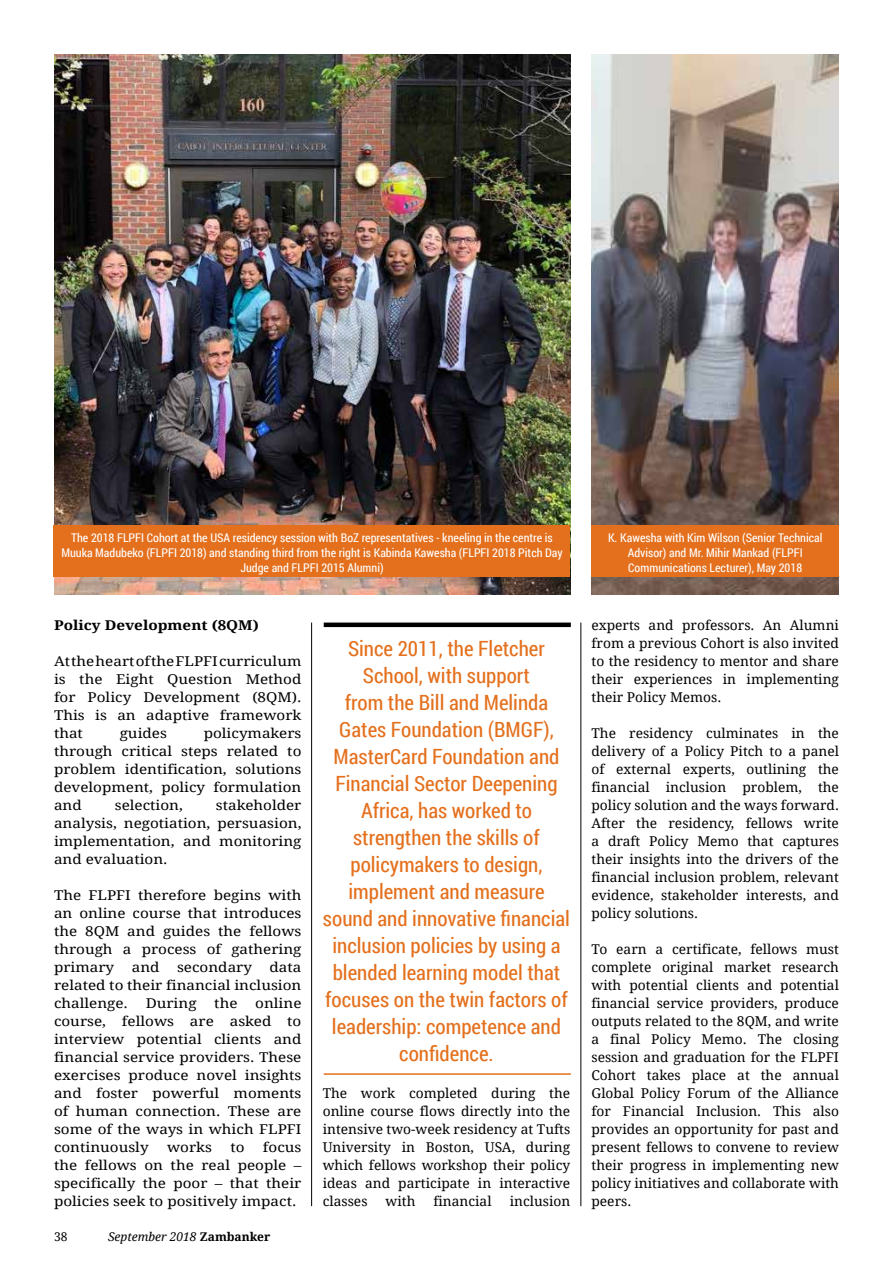
<style>
.page{position:relative;width:893px;height:1263px;background:#fff}
.page>*{position:absolute;margin:0;border:0;box-sizing:border-box;transform-origin:0 0}
.t1{font:21px/27px "Roboto Condensed";color:#e4701d;text-align:center}
.t2{font:13.5px/18px "Droid Serif";color:#000;text-align:justify}
.t3{font:13.5px/18px "Droid Serif";color:#000;text-align:justify;scale:1.13 1}
.t4{font:700 13.5px "Droid Serif";color:#000;scale:1.13 1}
.t5{font:12px/15px "Roboto Condensed";color:#fff;text-align:center}
.t6{font:italic 12px "Droid Serif";color:#000}
.t7{font:12px "Droid Serif";color:#000}
.s1{font-weight:700;font-style:normal}
</style>
<div class="page">
<img style="left:54px;top:54px;width:516px;height:540px">
<div style="left:54px;top:525px;width:516px;height:51px;background:#e4701d"></div>
<img style="left:591px;top:54px;width:248px;height:540px">
<div style="left:591px;top:525px;width:248px;height:51px;background:#e4701d"></div>
<hr style="left:324px;top:1073px;width:247px;height:2px;background:#e4701d">
<div style="left:324px;top:622px;width:247px;height:5px;background:#000"></div>
<hr style="left:311px;top:622px;width:1px;height:584px;background:#000">
<hr style="left:580px;top:622px;width:1px;height:584px;background:#000">
<p class="t5" style="left:61px;top:530px;width:503px">The 2018 FLPFI Cohort at the USA residency session with BoZ representatives - kneeling in the centre is<br>Muuka Madubeko (FLPFI 2018) and standing third from the right is Kabinda Kawesha (FLPFI 2018 Pitch Day<br>Judge and FLPFI 2015 Alumni)</p>
<p class="t5" style="left:608px;top:530px;width:216px">K. Kawesha with Kim Wilson (Senior Technical<br>Advisor) and Mr. Mihir Mankad (FLPFI<br>Communications Lecturer), May 2018</p>
<p class="t4" style="left:54px;top:617px;width:183px">Policy Development (8QM)</p>
<p class="t3" style="left:54px;top:652px;width:221px">At the heart of the FLPFI curriculum is the Eight Question Method for Policy Development (8QM).<br>This is an adaptive framework that</p>
<p class="t3" style="left:54px;top:724px;width:220px;text-indent:150px">policymakers through critical steps related to problem identification, solutions development, policy formulation and</p>
<p class="t3" style="left:120px;top:724px;width:43px">guides</p>
<p class="t3" style="left:54px;top:796px;width:220px;text-indent:162px">stakeholder analysis, negotiation, persuasion, implementation, and monitoring and evaluation.</p>
<p class="t3" style="left:54px;top:886px;width:220px">The FLPFI therefore begins with an online course that introduces the 8QM and guides the fellows through a process of gathering primary</p>
<p class="t3" style="left:115px;top:796px;width:62px">selection,</p>
<p class="t3" style="left:54px;top:958px;width:221px;text-indent:216px">data related to their financial inclusion challenge.</p>
<p class="t3" style="left:132px;top:958px;width:26px">and</p>
<p class="t3" style="left:177px;top:958px;width:68px">secondary</p>
<p class="t3" style="left:54px;top:994px;width:220px;text-indent:201px">online course, fellows are asked to interview potential clients and financial service providers. These exercises produce novel insights and foster powerful moments of human connection. These are some of the ways in which FLPFI continuously</p>
<p class="t3" style="left:146px;top:994px;width:47px">During</p>
<p class="t3" style="left:214px;top:994px;width:22px">the</p>
<p class="t3" style="left:54px;top:1138px;width:220px;text-indent:209px">focus the fellows on the real people – specifically the poor – that their policies seek to positively impact.</p>
<p class="t3" style="left:167px;top:1138px;width:41px">works</p>
<p class="t3" style="left:230px;top:1138px;width:14px">to</p>
<p class="t7" style="left:54px;top:1229px;width:15px">38</p>
<p class="t6" style="left:108px;top:1229px;width:164px">September 2018 <span class="s1">Zambanker</span></p>
<p class="t1" style="left:323px;top:634px;width:248px">Since 2011, the Fletcher<br>School, with support<br>from the Bill and Melinda<br>Gates Foundation (BMGF),<br>MasterCard Foundation and<br>Financial Sector Deepening<br>Africa, has worked to strengthen the skills of policymakers to design, implement and measure sound and innovative financial inclusion policies by using a blended learning model that focuses on the twin factors of leadership: competence and confidence.</p>
<p class="t2" style="left:323px;top:1084px;width:249px">The work completed during the online course flows directly into the intensive two-week residency at Tufts University in Boston, USA, during which fellows workshop their policy ideas and participate in interactive classes</p>
<p class="t2" style="left:386px;top:1192px;width:31px">with</p>
<p class="t2" style="left:433px;top:1192px;width:60px">financial</p>
<p class="t2" style="left:510px;top:1192px;width:62px">inclusion</p>
<p class="t2" style="left:591px;top:616px;width:249px">experts and professors. An Alumni from a previous Cohort is also invited to the residency to mentor and share their experiences in implementing their Policy Memos.</p>
<p class="t2" style="left:591px;top:724px;width:249px">The residency culminates in the delivery of a Policy Pitch to a panel of external experts, outlining the financial inclusion problem, the policy solution and the ways forward.<br>After the residency, fellows write a draft Policy Memo that captures their insights into the drivers of the financial inclusion problem, relevant evidence, stakeholder interests, and policy solutions.</p>
<p class="t2" style="left:591px;top:940px;width:249px">To earn a certificate, fellows must complete original market research with potential clients and potential financial service providers, produce outputs related to the 8QM, and write a final Policy Memo. The closing session and graduation for the FLPFI Cohort takes place at the annual Global Policy Forum of the Alliance for Financial Inclusion. This also provides an opportunity for past and present fellows to convene to review their progress in implementing new policy initiatives and collaborate with peers.</p>
</div>
